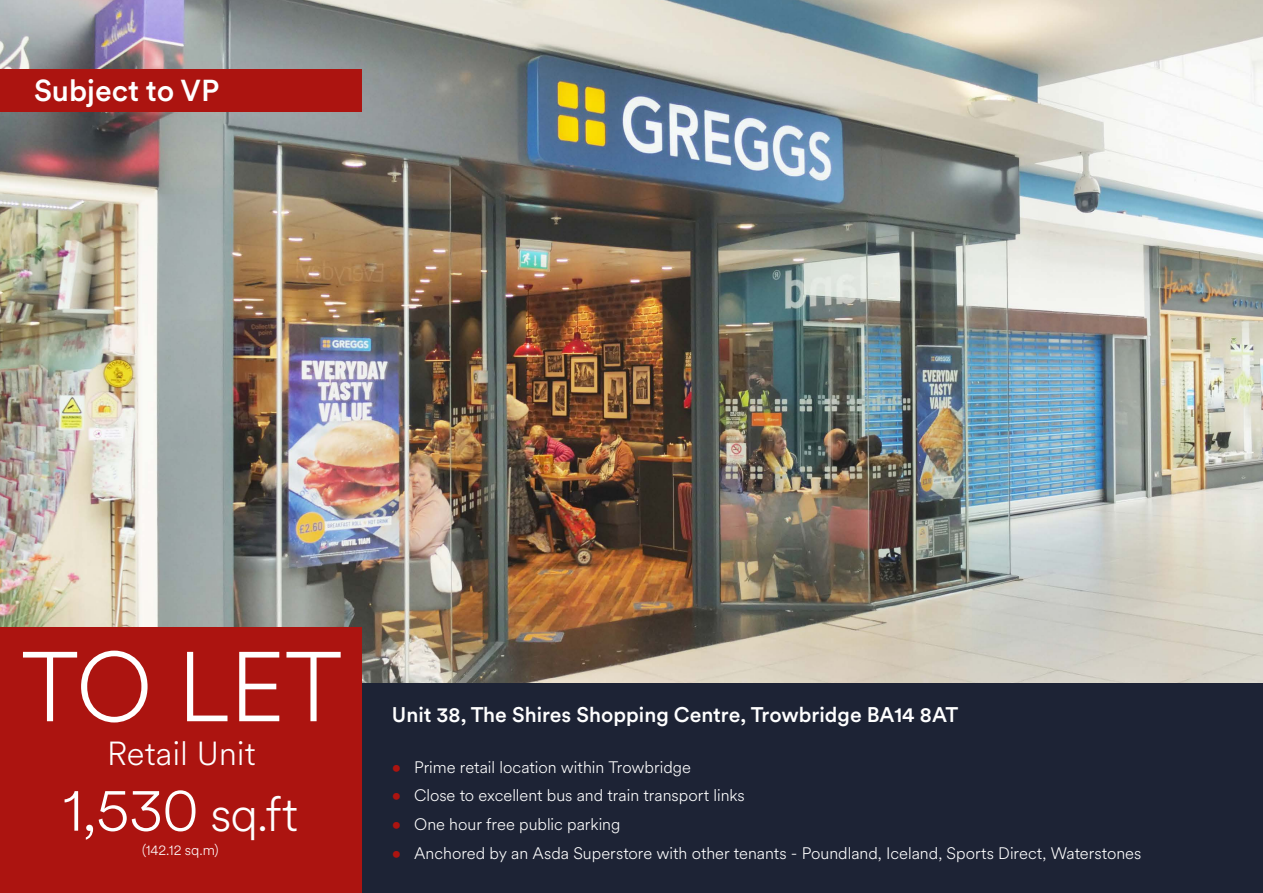
<style>
.page{position:relative;width:1263px;height:893px;background:#fff}
.page>*{position:absolute;margin:0;border:0;box-sizing:border-box;transform-origin:0 0}
.t1{font:300 97.8px "Circular XX";color:#fff}
.t2{font:300 61.05px "Circular XX";color:#fff}
.t3{font:300 33px "Circular XX";letter-spacing:.01em;color:#fff}
.t4{font:500 30px "Circular XX";color:#fff}
.t5{font:500 21px "Circular XX";color:#fff}
.t6{font:300 16.5px "Circular XX";color:#fff}
.t7{font:300 14.4px "Circular XX";letter-spacing:-.005em;color:#fff}
.s1{font-size:48.15px}
.s2{color:#ac1410}
</style>
<div class="page">
<img style="left:0;top:0;width:1263px;height:683px">
<div style="left:359px;top:683px;width:904px;height:210px;background:#1d2335"></div>
<div style="left:0;top:628px;width:361px;height:265px;background:#ac1410"></div>
<div style="left:0;top:69px;width:361px;height:43px;background:#ac1410"></div>
<h3 class="t4" style="left:34px;top:70px;width:187px">Subject to VP</h3>
<h1 class="t1" style="left:21px;top:621px;width:323px">TO LET</h1>
<h3 class="t3" style="left:107px;top:732px;width:150px">Retail Unit</h3>
<h2 class="t2" style="left:63px;top:768px;width:237px">1,530 <span class="s1">sq.ft</span></h2>
<p class="t7" style="left:142px;top:840px;width:78px">(142.12 sq.m)</p>
<p class="t5" style="left:392px;top:701px;width:568px">Unit 38, The Shires Shopping Centre, Trowbridge BA14 8AT</p>
<p class="t6" style="left:392px;top:756px;width:300px"><span class="s2">•</span> Prime retail location within Trowbridge</p>
<p class="t6" style="left:392px;top:784px;width:354px"><span class="s2">•</span> Close to excellent bus and train transport links</p>
<p class="t6" style="left:392px;top:813px;width:230px"><span class="s2">•</span> One hour free public parking</p>
<p class="t6" style="left:392px;top:842px;width:751px"><span class="s2">•</span> Anchored by an Asda Superstore with other tenants - Poundland, Iceland, Sports Direct, Waterstones</p>
</div>
